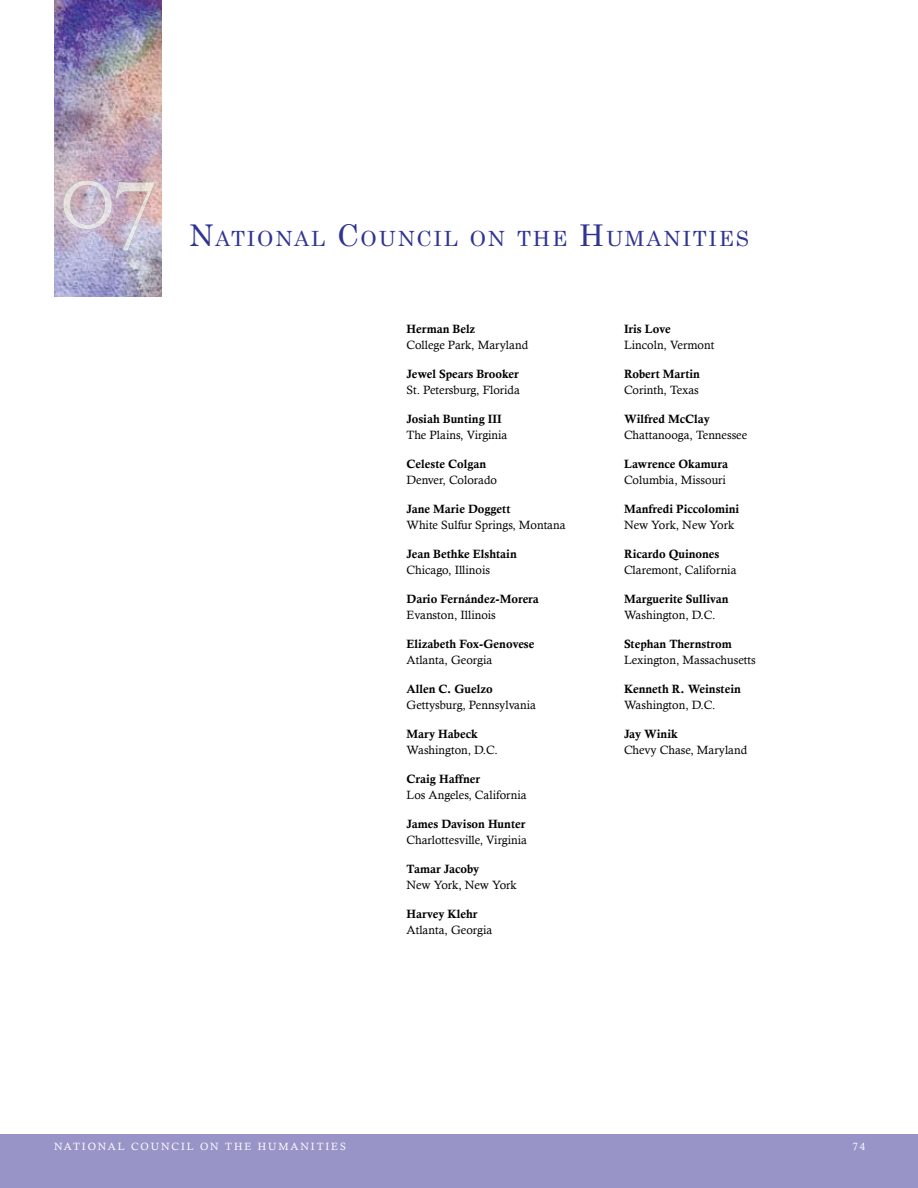
<style>
.page{position:relative;width:918px;height:1188px;background:#fff}
.page>*{position:absolute;margin:0;border:0;box-sizing:border-box;transform-origin:0 0}
.t1{font:21px "Century";letter-spacing:.085em;color:#2f3491}
.t2{font:12px "Calisto";color:#000}
.t3{font:12px "Calis MT Bol";color:#000}
.t4{font:10.5px "Calisto";letter-spacing:.18em;color:#fff}
.s1{font-size:30px}
</style>
<div class="page">
<div style="left:0;top:1134px;width:918px;height:54px;background:#9894c8"></div>
<img style="left:54px;top:0;width:108px;height:297px">
<img style="left:63px;top:180px;width:92px;height:71px">
<h1 class="t1" style="left:189px;top:220px;width:562px"><span class="s1">N</span>ATIONAL <span class="s1">C</span>OUNCIL ON THE <span class="s1">H</span>UMANITIES</h1>
<p class="t3" style="left:406px;top:322px;width:70px">Herman Belz</p>
<p class="t2" style="left:406px;top:338px;width:123px">College Park, Maryland</p>
<p class="t3" style="left:406px;top:367px;width:114px">Jewel Spears Brooker</p>
<p class="t2" style="left:406px;top:383px;width:115px">St. Petersburg, Florida</p>
<p class="t3" style="left:406px;top:412px;width:97px">Josiah Bunting III</p>
<p class="t2" style="left:406px;top:428px;width:103px">The Plains, Virginia</p>
<p class="t3" style="left:406px;top:457px;width:81px">Celeste Colgan</p>
<p class="t2" style="left:406px;top:473px;width:92px">Denver, Colorado</p>
<p class="t3" style="left:406px;top:502px;width:105px">Jane Marie Doggett</p>
<p class="t2" style="left:406px;top:518px;width:161px">White Sulfur Springs, Montana</p>
<p class="t3" style="left:406px;top:547px;width:112px">Jean Bethke Elshtain</p>
<p class="t2" style="left:406px;top:563px;width:85px">Chicago, Illinois</p>
<p class="t3" style="left:406px;top:592px;width:134px">Dario Fernández-Morera</p>
<p class="t2" style="left:406px;top:608px;width:91px">Evanston, Illinois</p>
<p class="t3" style="left:406px;top:637px;width:129px">Elizabeth Fox-Genovese</p>
<p class="t2" style="left:406px;top:653px;width:87px">Atlanta, Georgia</p>
<p class="t3" style="left:406px;top:682px;width:88px">Allen C. Guelzo</p>
<p class="t2" style="left:406px;top:698px;width:131px">Gettysburg, Pennsylvania</p>
<p class="t3" style="left:406px;top:727px;width:73px">Mary Habeck</p>
<p class="t2" style="left:406px;top:743px;width:93px">Washington, D.C.</p>
<p class="t3" style="left:406px;top:772px;width:75px">Craig Haffner</p>
<p class="t2" style="left:406px;top:788px;width:122px">Los Angeles, California</p>
<p class="t3" style="left:406px;top:817px;width:120px">James Davison Hunter</p>
<p class="t2" style="left:406px;top:833px;width:122px">Charlottesville, Virginia</p>
<p class="t3" style="left:406px;top:862px;width:74px">Tamar Jacoby</p>
<p class="t2" style="left:406px;top:878px;width:112px">New York, New York</p>
<p class="t3" style="left:406px;top:907px;width:73px">Harvey Klehr</p>
<p class="t2" style="left:406px;top:923px;width:87px">Atlanta, Georgia</p>
<p class="t3" style="left:624px;top:322px;width:48px">Iris Love</p>
<p class="t2" style="left:624px;top:338px;width:92px">Lincoln, Vermont</p>
<p class="t3" style="left:624px;top:367px;width:78px">Robert Martin</p>
<p class="t2" style="left:624px;top:383px;width:76px">Corinth, Texas</p>
<p class="t3" style="left:624px;top:412px;width:87px">Wilfred McClay</p>
<p class="t2" style="left:624px;top:428px;width:125px">Chattanooga, Tennessee</p>
<p class="t3" style="left:624px;top:457px;width:106px">Lawrence Okamura</p>
<p class="t2" style="left:624px;top:473px;width:103px">Columbia, Missouri</p>
<p class="t3" style="left:624px;top:502px;width:117px">Manfredi Piccolomini</p>
<p class="t2" style="left:624px;top:518px;width:112px">New York, New York</p>
<p class="t3" style="left:624px;top:547px;width:97px">Ricardo Quinones</p>
<p class="t2" style="left:624px;top:563px;width:114px">Claremont, California</p>
<p class="t3" style="left:624px;top:592px;width:106px">Marguerite Sullivan</p>
<p class="t2" style="left:624px;top:608px;width:93px">Washington, D.C.</p>
<p class="t3" style="left:624px;top:637px;width:109px">Stephan Thernstrom</p>
<p class="t2" style="left:624px;top:653px;width:133px">Lexington, Massachusetts</p>
<p class="t3" style="left:624px;top:682px;width:118px">Kenneth R. Weinstein</p>
<p class="t2" style="left:624px;top:698px;width:93px">Washington, D.C.</p>
<p class="t3" style="left:624px;top:727px;width:55px">Jay Winik</p>
<p class="t2" style="left:624px;top:743px;width:125px">Chevy Chase, Maryland</p>
<p class="t4" style="left:54px;top:1141px;width:293px">NATIONAL COUNCIL ON THE HUMANITIES</p>
<p class="t4" style="left:853px;top:1141px;width:14px">743</p>
<p class="t4" style="left:131px;top:1141px;width:252px">ENDOWMENT FOR THE HUMANITIES</p>
</div>
